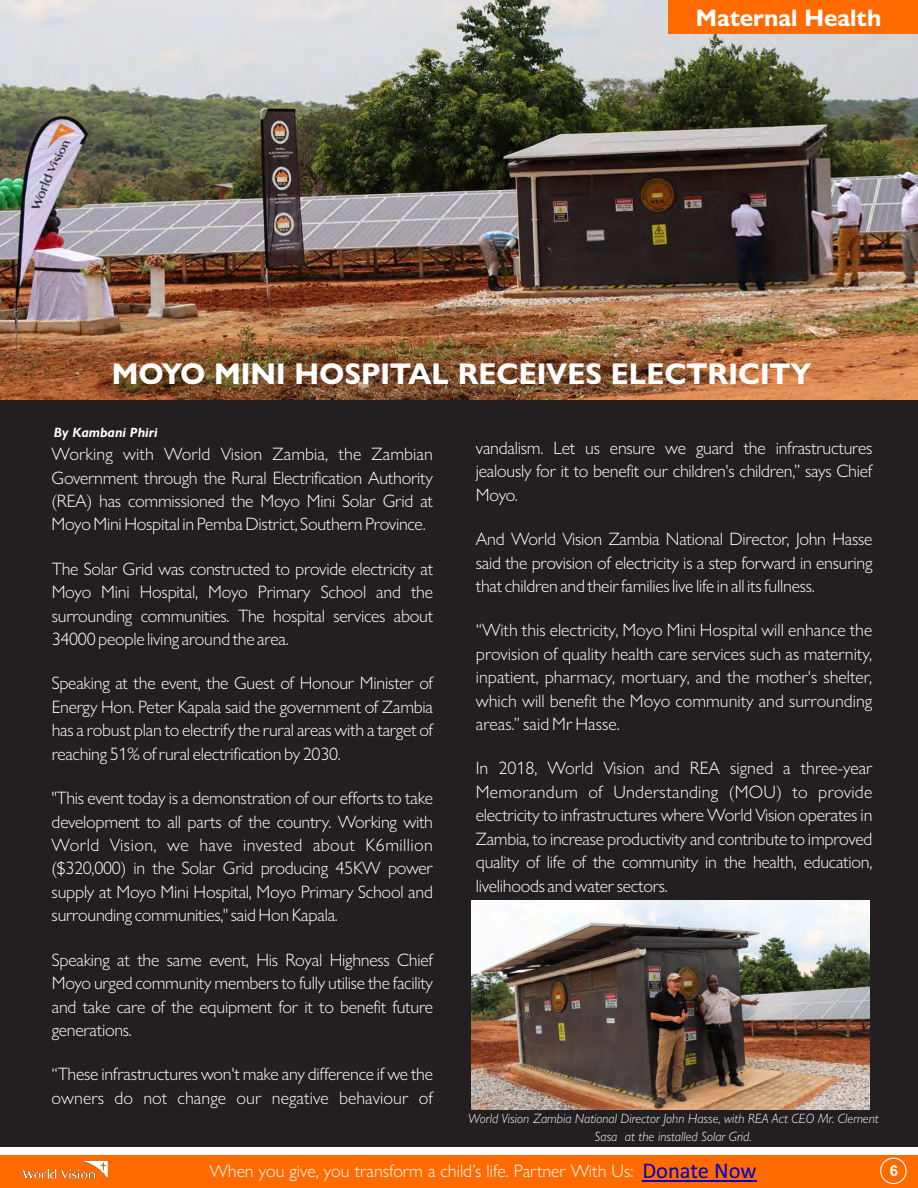
<style>
.page{position:relative;width:918px;height:1188px;background:#fff}
.page>*{position:absolute;margin:0;border:0;box-sizing:border-box;transform-origin:0 0}
.t1{font:700 30.15px "Gill Sans Nova";color:#fff}
.t2{font:700 24px "Gill Sans Nova";color:#fff}
.t3{font:22.5px "Calibri";color:#0000c4}
.t4{font:300 18px/23.4px "Gill Sans Nova";letter-spacing:-.015em;color:#fff;text-align:justify}
.t5{font:700 15px "Arial";color:#fff}
.t6{font:italic 300 13.5px/17.5px "Gill Sans Nova";color:#fff;text-align:center}
.t7{font:italic 700 13.5px "Gill Sans Nova";color:#fff}
</style>
<div class="page">
<div style="left:0;top:1px;width:917px;height:1145px;background:#231f20"></div>
<img style="left:0;top:0;width:918px;height:399px">
<div style="left:668px;top:0;width:250px;height:34px;background:#ff6b00"></div>
<img style="left:471px;top:900px;width:398px;height:210px">
<div style="left:0;top:1155px;width:918px;height:33px;background:#ff6b00"></div>
<img style="left:22px;top:1160px;width:90px;height:19px">
<svg style="left:880px;top:1158px;width:27px;height:26px"></svg>
<hr style="left:642px;top:1180px;width:115px;height:1px;background:#0000c4">
<h2 class="t2" style="left:696px;top:9px;width:187px">Maternal Health</h2>
<h1 class="t1" style="left:112px;top:363px;width:701px">MOYO MINI HOSPITAL RECEIVES ELECTRICITY</h1>
<p class="t7" style="left:54px;top:428px;width:105px">By Kambani Phiri</p>
<p class="t4" style="left:52px;top:444px;width:383px">Working with World Vision Zambia, the Zambian Government through the Rural Electrification Authority (REA) has commissioned the Moyo Mini Solar Grid at Moyo Mini Hospital in Pemba District, Southern Province.</p>
<p class="t4" style="left:52px;top:559px;width:383px">The Solar Grid was constructed to provide electricity at Moyo Mini Hospital, Moyo Primary School and the surrounding communities. The hospital services about 34000 people living around the area.</p>
<p class="t4" style="left:52px;top:674px;width:383px">Speaking at the event, the Guest of Honour Minister of Energy Hon. Peter Kapala said the government of Zambia has a robust plan to electrify the rural areas with a target of reaching 51% of rural electrification by 2030.</p>
<p class="t4" style="left:52px;top:788px;width:383px">"This event today is a demonstration of our efforts to take development to all parts of the country. Working with World Vision, we have invested about K6million ($320,000) in the Solar Grid producing 45KW power supply at Moyo Mini Hospital, Moyo Primary School and surrounding communities," said Hon Kapala.</p>
<p class="t4" style="left:52px;top:950px;width:383px">Speaking at the same event, His Royal Highness Chief Moyo urged community members to fully utilise the facility and take care of the equipment for it to benefit future generations.</p>
<p class="t4" style="left:52px;top:1065px;width:383px">“These infrastructures won't make any difference if we the owners do not change our negative behaviour of</p>
<p class="t4" style="left:476px;top:438px;width:398px">vandalism. Let us ensure we guard the infrastructures jealously for it to benefit our children's children,” says Chief Moyo.</p>
<p class="t4" style="left:476px;top:529px;width:398px">And World Vision Zambia National Director, John Hasse said the provision of electricity is a step forward in ensuring that children and their families live life in all its fullness.</p>
<p class="t4" style="left:476px;top:621px;width:398px">“With this electricity, Moyo Mini Hospital will enhance the provision of quality health care services such as maternity, inpatient, pharmacy, mortuary, and the mother's shelter, which will benefit the Moyo community and surrounding areas.” said Mr Hasse.</p>
<p class="t4" style="left:476px;top:759px;width:398px">In 2018, World Vision and REA signed a three-year Memorandum of Understanding (MOU) to provide electricity to infrastructures where World Vision operates in Zambia, to increase productivity and contribute to improved quality of life of the community in the health, education, livelihoods and water sectors.</p>
<p class="t6" style="left:468px;top:1111px;width:412px">World Vision Zambia National Director John Hasse, with REA Act CEO Mr. Clement<br>Sasa at the installed Solar Grid.</p>
<p class="t3" style="left:642px;top:1161px;width:116px">Donate Now</p>
<p class="t4" style="left:209px;top:1161px;width:425px">When you give, you transform a child’s life. Partner With Us:</p>
<p class="t5" style="left:890px;top:1165px;width:10px">6</p>
</div>
